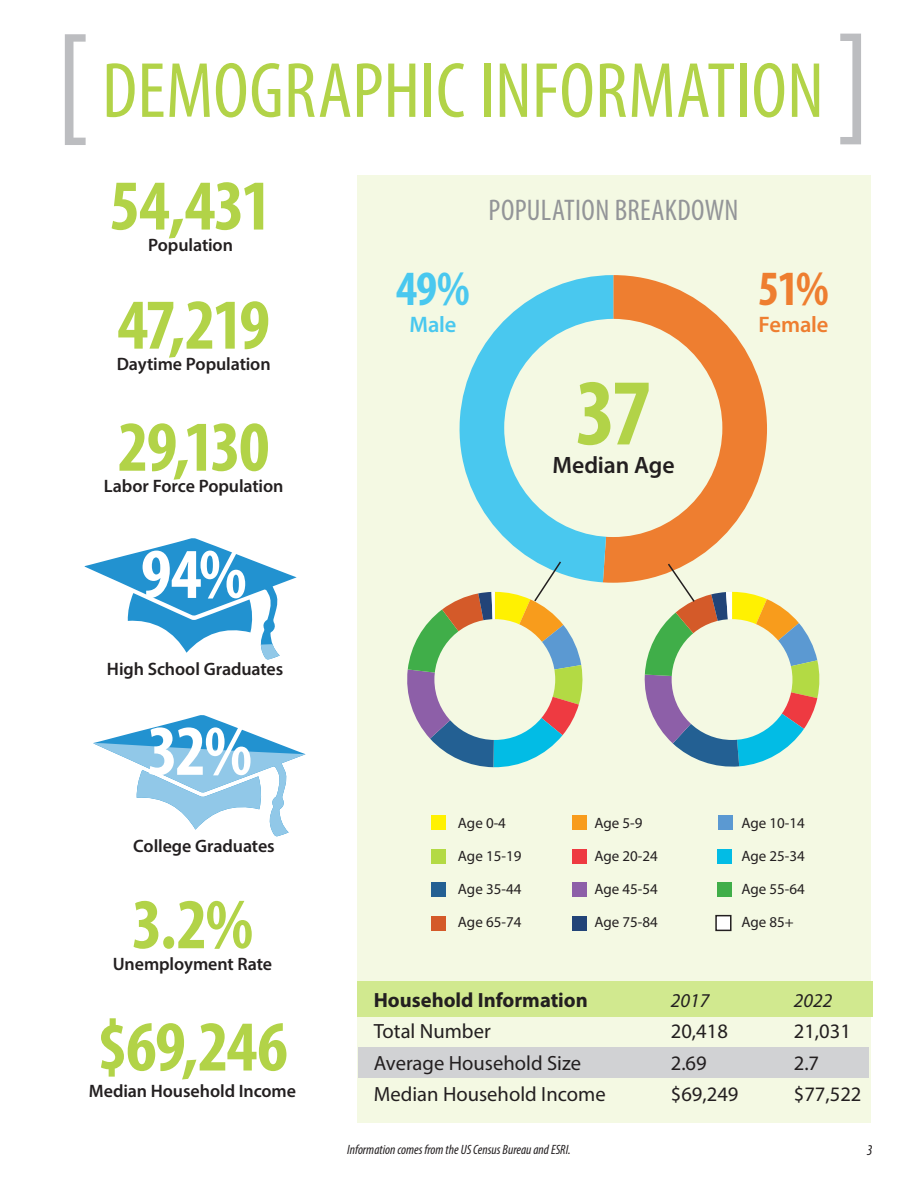
<style>
.page{position:relative;width:918px;height:1188px;background:#fff}
.page>*{position:absolute;margin:0;border:0;box-sizing:border-box;transform-origin:0 0}
.t1{font:condensed 139.5px "Myriad Pro";color:#bcbdc0}
.t2{font:700 condensed 94.95px "Myriad Pro";color:#b2d348}
.t3{font:condensed 79.05px "Myriad Pro";letter-spacing:.005em;color:#b2d348}
.t4{font:700 condensed 72px "Myriad Pro";letter-spacing:-.03em;color:#b2d348}
.t5{font:700 condensed 72px "Myriad Pro";color:#fff}
.t6{font:700 condensed 49.5px "Myriad Pro";color:#49c8ef}
.t7{font:700 condensed 49.5px "Myriad Pro";color:#ee7e30}
.t8{font:condensed 30px "Myriad Pro";letter-spacing:.015em;color:#939598}
.t9{font:600 23.7px "Myriad Pro";letter-spacing:-.01em;color:#231f20}
.t10{font:600 22.5px "Myriad Pro";letter-spacing:-.005em;color:#ee7e30}
.t11{font:600 22.5px "Myriad Pro";color:#49c8ef}
.t12{font:20.55px "Myriad Pro";color:#231f20}
.t13{font:700 20.55px "Myriad Pro";color:#231f20}
.t14{font:italic 19.65px "Myriad Pro";color:#231f20}
.t15{font:600 18px "Myriad Pro";letter-spacing:-.005em;color:#231f20}
.t16{font:15px "Myriad Pro";color:#231f20}
.t17{font:italic condensed 15px "Myriad Pro";color:#231f20}
.t18{font:italic condensed 13.5px "Myriad Pro";color:#231f20}
</style>
<div class="page">
<div style="left:357px;top:176px;width:514px;height:947px;background:#f4f9e3"></div>
<div style="left:358px;top:1048px;width:510px;height:30px;background:#d1d2d4"></div>
<div style="left:357px;top:981px;width:516px;height:35px;background:#d1e98f"></div>
<svg style="left:603px;top:275px;width:164px;height:308px;fill:#ee7e30"></svg>
<svg style="left:459px;top:275px;width:154px;height:307px;fill:#49c8ef"></svg>
<svg style="left:407px;top:560px;width:176px;height:208px"></svg>
<svg style="left:643px;top:562px;width:177px;height:205px"></svg>
<div style="left:431px;top:816px;width:15px;height:14px;background:#fff101"></div>
<div style="left:572px;top:816px;width:15px;height:14px;background:#f89c1c"></div>
<div style="left:718px;top:816px;width:15px;height:14px;background:#5b99d2"></div>
<div style="left:431px;top:849px;width:15px;height:15px;background:#b3da44"></div>
<div style="left:572px;top:849px;width:15px;height:15px;background:#ee3a41"></div>
<div style="left:717px;top:849px;width:15px;height:15px;background:#02bce5"></div>
<div style="left:431px;top:882px;width:15px;height:15px;background:#236093"></div>
<div style="left:572px;top:882px;width:15px;height:15px;background:#8d5fa8"></div>
<div style="left:717px;top:882px;width:15px;height:15px;background:#40ae49"></div>
<div style="left:431px;top:916px;width:15px;height:14px;background:#d45a29"></div>
<div style="left:572px;top:916px;width:15px;height:14px;background:#224478"></div>
<div style="left:716px;top:916px;width:15px;height:14px;background:#fff"></div>
<div style="left:715px;top:915px;width:17px;height:16px;border:2px solid #231f20"></div>
<div style="left:504px;top:319px;width:218px;height:218px;background:#f4f9e3;border-radius:50%"></div>
<svg style="left:85px;top:538px;width:212px;height:122px"></svg>
<svg style="left:94px;top:715px;width:212px;height:122px"></svg>
<p class="t1" style="left:55px;top:-1px;width:37px">[</p>
<p class="t3" style="left:102px;top:43px;width:723px">DEMOGRAPHIC INFORMATION</p>
<p class="t4" style="left:110px;top:161px;width:164px">54,431</p>
<p class="t15" style="left:148px;top:234px;width:86px">Population</p>
<p class="t4" style="left:118px;top:280px;width:154px">47,219</p>
<p class="t15" style="left:117px;top:353px;width:155px">Daytime Population</p>
<p class="t4" style="left:118px;top:402px;width:153px">29,130</p>
<p class="t15" style="left:104px;top:475px;width:181px">Labor Force Population</p>
<p class="t6" style="left:396px;top:258px;width:75px">49%</p>
<p class="t11" style="left:409px;top:310px;width:49px">Male</p>
<p class="t8" style="left:489px;top:192px;width:251px">POPULATION BREAKDOWN</p>
<p class="t2" style="left:575px;top:353px;width:78px">37</p>
<p class="t9" style="left:552px;top:450px;width:124px">Median Age</p>
<p class="t7" style="left:758px;top:258px;width:72px">51%</p>
<p class="t10" style="left:759px;top:310px;width:72px">Female</p>
<p class="t5" style="left:141px;top:529px;width:107px">94%</p>
<p class="t15" style="left:107px;top:657px;width:178px">High School Graduates</p>
<p class="t5" style="left:147px;top:706px;width:106px">32%</p>
<p class="t15" style="left:133px;top:834px;width:143px">College Graduates</p>
<p class="t4" style="left:132px;top:879px;width:123px">3.2%</p>
<p class="t15" style="left:113px;top:952px;width:161px">Unemployment Rate</p>
<p class="t16" style="left:458px;top:814px;width:50px">Age 0-4</p>
<p class="t16" style="left:594px;top:814px;width:50px">Age 5-9</p>
<p class="t16" style="left:741px;top:814px;width:65px">Age 10-14</p>
<p class="t16" style="left:458px;top:847px;width:65px">Age 15-19</p>
<p class="t16" style="left:594px;top:847px;width:65px">Age 20-24</p>
<p class="t16" style="left:741px;top:847px;width:65px">Age 25-34</p>
<p class="t16" style="left:458px;top:880px;width:65px">Age 35-44</p>
<p class="t16" style="left:594px;top:880px;width:65px">Age 45-54</p>
<p class="t16" style="left:741px;top:880px;width:65px">Age 55-64</p>
<p class="t16" style="left:458px;top:913px;width:65px">Age 65-74</p>
<p class="t16" style="left:594px;top:913px;width:65px">Age 75-84</p>
<p class="t16" style="left:741px;top:913px;width:54px">Age 85+</p>
<p class="t4" style="left:97px;top:1002px;width:192px">$69,246</p>
<p class="t15" style="left:89px;top:1080px;width:209px">Median Household Income</p>
<p class="t13" style="left:374px;top:986px;width:216px">Household Information</p>
<p class="t14" style="left:671px;top:988px;width:40px">2017</p>
<p class="t14" style="left:794px;top:988px;width:40px">2022</p>
<p class="t12" style="left:374px;top:1019px;width:118px">Total Number</p>
<p class="t12" style="left:671px;top:1019px;width:59px">20,418</p>
<p class="t12" style="left:794px;top:1019px;width:59px">21,031</p>
<p class="t12" style="left:374px;top:1050px;width:209px">Average Household Size</p>
<p class="t12" style="left:671px;top:1050px;width:37px">2.69</p>
<p class="t12" style="left:794px;top:1050px;width:27px">2.7</p>
<p class="t12" style="left:374px;top:1081px;width:233px">Median Household Income</p>
<p class="t12" style="left:671px;top:1081px;width:69px">$69,249</p>
<p class="t12" style="left:794px;top:1081px;width:69px">$77,522</p>
<p class="t18" style="left:347px;top:1141px;width:225px">Information comes from the US Census Bureau and ESRI.</p>
<p class="t17" style="left:867px;top:1141px;width:7px">3</p>
</div>
